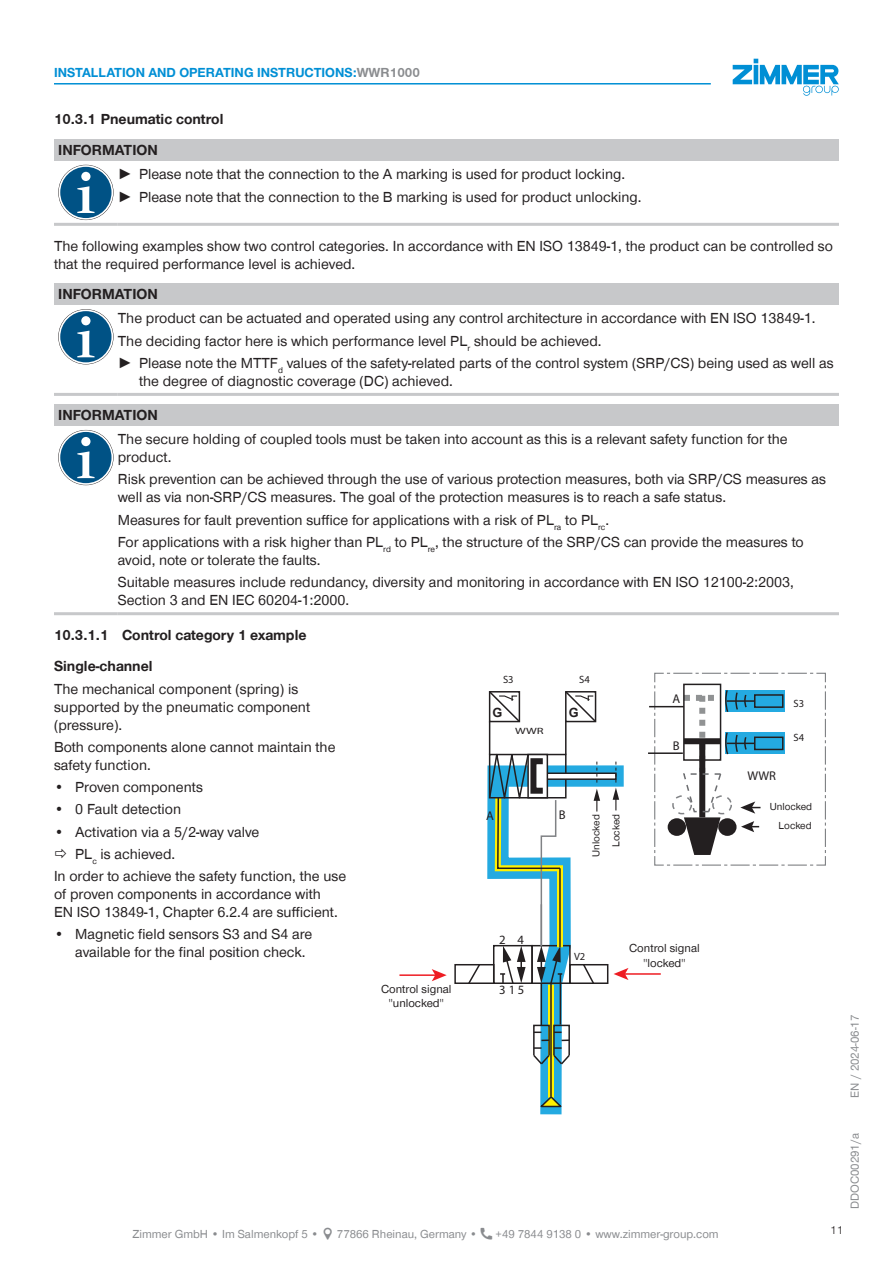
<style>
.page{position:relative;width:893px;height:1263px;background:#fff}
.page>*{position:absolute;margin:0;border:0;box-sizing:border-box;transform-origin:0 0}
.CB_AF_TD-Text{font:15px/18px "Zimmer Group Sans Global";color:#231f20}
.CB_AF_TD-Text-2{font:700 15px "Zimmer Group Sans Global";color:#231f20}
.CB_AF_TD-Signalwort{font:700 15px "Zimmer Group Sans Global";color:#231f20}
.CB_AF_TD-Kopfzeile{font:700 13.5px "Zimmer Group Sans Global";color:#008fd5}
.t1{font:12.75px "Myriad Pro";letter-spacing:.1em;color:#231f20}
.t2{font:700 12.75px "Arial";color:#231f20}
.CB_AF_TD-Fusszeile{font:12px "Zimmer Group Sans Global";color:#8a8c8f}
.t3{font:12px/14.4px "Zimmer Group Sans Global";color:#231f20;text-align:center}
.CB_AF_TD-Seitenrand{font:12px "Zimmer Group Sans";color:#8a8c8f}
.CB_AF_Seitenzahl_rechts{font:300 12px "Zimmer Group Sans";color:#231f20}
.t4{font:10.65px "Myriad Pro";color:#231f20}
.t5{font:10.5px/19.2px "Zimmer Group Sans Global";color:#231f20;text-align:right}
.t6{font:9.15px "Myriad Pro";color:#231f20;scale:1.39 1}
.s1{color:#8a8c8f}
.s2{font-family:"Zimmer Group Sans"}
</style>
<div class="page">
<svg style="left:733px;top:59px;width:106px;height:37px"></svg>
<div style="left:54px;top:139px;width:785px;height:22px;background:#c7c8ca"></div>
<hr style="left:54px;top:223px;width:64px;height:3px;background:#c7c8ca">
<hr style="left:118px;top:223px;width:721px;height:3px;background:#c7c8ca">
<svg style="left:58px;top:165px;width:56px;height:55px"></svg>
<svg style="left:59px;top:165px;width:54px;height:55px"></svg>
<div style="left:60px;top:167px;width:52px;height:51px;background:#005285;border-radius:50%"></div>
<svg style="left:77px;top:186px;width:18px;height:27px"></svg>
<div style="left:81px;top:172px;width:9px;height:9px;background:#fff;border-radius:50%"></div>
<div style="left:54px;top:284px;width:785px;height:21px;background:#c7c8ca"></div>
<hr style="left:54px;top:393px;width:64px;height:3px;background:#c7c8ca">
<hr style="left:118px;top:393px;width:721px;height:3px;background:#c7c8ca">
<svg style="left:58px;top:309px;width:56px;height:55px"></svg>
<svg style="left:59px;top:309px;width:54px;height:55px"></svg>
<div style="left:60px;top:311px;width:52px;height:51px;background:#005285;border-radius:50%"></div>
<svg style="left:77px;top:331px;width:18px;height:26px"></svg>
<div style="left:81px;top:316px;width:9px;height:9px;background:#fff;border-radius:50%"></div>
<div style="left:54px;top:404px;width:785px;height:22px;background:#c7c8ca"></div>
<hr style="left:54px;top:612px;width:64px;height:3px;background:#c7c8ca">
<hr style="left:118px;top:612px;width:721px;height:3px;background:#c7c8ca">
<svg style="left:58px;top:430px;width:56px;height:55px"></svg>
<svg style="left:59px;top:430px;width:54px;height:55px"></svg>
<div style="left:60px;top:432px;width:52px;height:51px;background:#005285;border-radius:50%"></div>
<svg style="left:77px;top:451px;width:18px;height:27px"></svg>
<div style="left:81px;top:437px;width:9px;height:9px;background:#fff;border-radius:50%"></div>
<svg style="left:487px;top:761px;width:142px;height:354px"></svg>
<div style="left:454px;top:964px;width:40px;height:20px;border:2px solid #231f20"></div>
<div style="left:531px;top:945px;width:40px;height:39px;border:2px solid #231f20"></div>
<div style="left:569px;top:964px;width:39px;height:20px;border:2px solid #231f20"></div>
<svg style="left:582px;top:963px;width:13px;height:22px"></svg>
<svg style="left:467px;top:964px;width:14px;height:20px"></svg>
<div style="left:548px;top:985px;width:6px;height:113px;background:#fff101"></div>
<hr style="left:550px;top:983px;width:2px;height:114px;background:#231f20">
<div style="left:533px;top:1025px;width:17px;height:31px;border:2px solid #231f20"></div>
<svg style="left:534px;top:1031px;width:7px;height:2px"></svg>
<svg style="left:541px;top:1039px;width:8px;height:2px"></svg>
<svg style="left:537px;top:1095px;width:26px;height:13px"></svg>
<hr style="left:399px;top:974px;width:37px;height:2px;background:#ee1d23">
<svg style="left:432px;top:969px;width:15px;height:12px"></svg>
<hr style="left:624px;top:973px;width:37px;height:2px;background:#ee1d23">
<svg style="left:614px;top:968px;width:14px;height:12px"></svg>
<hr style="left:541px;top:983px;width:1px;height:43px;background:#231f20">
<div style="left:553px;top:1025px;width:17px;height:31px;border:2px solid #231f20"></div>
<svg style="left:554px;top:1031px;width:8px;height:2px"></svg>
<svg style="left:562px;top:1039px;width:7px;height:2px"></svg>
<svg style="left:532px;top:1047px;width:39px;height:19px"></svg>
<hr style="left:560px;top:983px;width:1px;height:41px;background:#231f20">
<svg style="left:654px;top:672px;width:172px;height:194px"></svg>
<hr style="left:727px;top:700px;width:28px;height:2px;background:#231f20">
<div style="left:538px;top:773px;width:78px;height:6px;background:#fff"></div>
<div style="left:537px;top:772px;width:80px;height:8px;border:2px solid #231f20"></div>
<svg style="left:565px;top:691px;width:32px;height:32px"></svg>
<svg style="left:488px;top:691px;width:33px;height:33px"></svg>
<hr style="left:489px;top:721px;width:1px;height:33px;background:#231f20">
<hr style="left:565px;top:721px;width:2px;height:33px;background:#231f20">
<svg style="left:594px;top:762px;width:6px;height:49px"></svg>
<svg style="left:613px;top:762px;width:6px;height:48px"></svg>
<svg style="left:488px;top:746px;width:78px;height:239px"></svg>
<hr style="left:649px;top:706px;width:35px;height:1px;background:#231f20">
<hr style="left:648px;top:752px;width:35px;height:2px;background:#231f20">
<hr style="left:54px;top:83px;width:657px;height:2px;background:#008fd5">
<p class="CB_AF_TD-Kopfzeile" style="left:54px;top:65px;width:368px">INSTALLATION AND OPERATING INSTRUCTIONS:<span class="s1">WWR1000</span></p>
<p class="CB_AF_TD-Text-2" style="left:54px;top:110px;width:171px">10.3.1 Pneumatic control</p>
<p class="CB_AF_TD-Signalwort" style="left:58px;top:141px;width:101px">INFORMATION</p>
<p class="CB_AF_TD-Text" style="left:118px;top:165px;width:509px"><span class="s2">►</span> Please note that the connection to the A marking is used for product locking.</p>
<p class="CB_AF_TD-Text" style="left:118px;top:188px;width:525px"><span class="s2">►</span> Please note that the connection to the B marking is used for product unlocking.</p>
<p class="CB_AF_TD-Text" style="left:54px;top:237px;width:780px">The following examples show two control categories. In accordance with EN ISO 13849-1, the product can be controlled so that the required performance level is achieved.</p>
<p class="CB_AF_TD-Signalwort" style="left:58px;top:285px;width:101px">INFORMATION</p>
<p class="CB_AF_TD-Text" style="left:118px;top:309px;width:699px">The product can be actuated and operated using any control architecture in accordance with EN ISO 13849-1.</p>
<p class="CB_AF_TD-Text" style="left:118px;top:331px;width:485px">The deciding factor here is which performance level PL<sub>r</sub> should be achieved.</p>
<p class="CB_AF_TD-Text" style="left:139px;top:354px;width:696px;text-indent:-21px"><span class="s2">►</span> Please note the MTTF<sub>d</sub> values of the safety-related parts of the control system (SRP/CS) being used as well as the degree of diagnostic coverage (DC) achieved.</p>
<p class="CB_AF_TD-Signalwort" style="left:58px;top:406px;width:101px">INFORMATION</p>
<p class="CB_AF_TD-Text" style="left:118px;top:430px;width:671px">The secure holding of coupled tools must be taken into account as this is a relevant safety function for the product.</p>
<p class="CB_AF_TD-Text" style="left:118px;top:470px;width:710px">Risk prevention can be achieved through the use of various protection measures, both via SRP/CS measures as well as via non-SRP/CS measures. The goal of the protection measures is to reach a safe status.</p>
<p class="CB_AF_TD-Text" style="left:118px;top:510px;width:493px">Measures for fault prevention suffice for applications with a risk of PL<sub>ra</sub> to PL<sub>rc</sub>.</p>
<p class="CB_AF_TD-Text" style="left:118px;top:533px;width:687px">For applications with a risk higher than PL<sub>rd</sub> to PL<sub>re</sub>, the structure of the SRP/CS can provide the measures to avoid, note or tolerate the faults.</p>
<p class="CB_AF_TD-Text" style="left:118px;top:573px;width:678px">Suitable measures include redundancy, diversity and monitoring in accordance with EN ISO 12100-2:2003,<br>Section 3 and EN IEC 60204-1:2000.</p>
<p class="CB_AF_TD-Text-2" style="left:54px;top:626px;width:254px">10.3.1.1 Control category 1 example</p>
<p class="CB_AF_TD-Text-2" style="left:54px;top:657px;width:100px">Single-channel</p>
<p class="CB_AF_TD-Text" style="left:54px;top:679px;width:258px">The mechanical component (spring) is supported by the pneumatic component (pressure).</p>
<p class="CB_AF_TD-Text" style="left:54px;top:738px;width:283px">Both components alone cannot maintain the safety function.</p>
<p class="CB_AF_TD-Text" style="left:54px;top:778px;width:150px">• Proven components</p>
<p class="CB_AF_TD-Text" style="left:54px;top:800px;width:129px">• 0 Fault detection</p>
<p class="CB_AF_TD-Text" style="left:54px;top:822px;width:207px">• Activation via a 5/2-way valve</p>
<p class="CB_AF_TD-Text" style="left:75px;top:845px;width:102px">PL<sub>c</sub> is achieved.</p>
<p class="CB_AF_TD-Text" style="left:54px;top:867px;width:294px">In order to achieve the safety function, the use of proven components in accordance with<br>EN ISO 13849-1, Chapter 6.2.4 are sufficient.</p>
<p class="CB_AF_TD-Text" style="left:75px;top:925px;width:239px;text-indent:-21px">• Magnetic field sensors S3 and S4 are available for the final position check.</p>
<p class="t1" style="left:499px;top:982px;width:26px">315</p>
<p class="t4" style="left:503px;top:673px;width:12px">S3</p>
<p class="t4" style="left:579px;top:673px;width:12px">S4</p>
<p class="t1" style="left:672px;top:691px;width:9px">A</p>
<p class="t1" style="left:673px;top:737px;width:8px">B</p>
<p class="t4" style="left:793px;top:697px;width:12px">S3</p>
<p class="t4" style="left:793px;top:731px;width:12px">S4</p>
<p class="t2" style="left:493px;top:704px;width:11px">G</p>
<p class="t2" style="left:569px;top:704px;width:11px">G</p>
<p class="t6" style="left:515px;top:725px;width:22px">WWR</p>
<p class="t1" style="left:747px;top:767px;width:30px">WWR</p>
<p class="t5" style="left:770px;top:797px;width:44px">Unlocked<br>Locked</p>
<p class="t1" style="left:486px;top:807px;width:9px">A</p>
<p class="t1" style="left:559px;top:807px;width:8px">B</p>
<p class="t5" style="left:586px;top:856px;width:44px;line-height:20px;rotate:-90deg">Unlocked<br>Locked</p>
<p class="t1" style="left:499px;top:932px;width:8px">2</p>
<p class="t1" style="left:518px;top:932px;width:8px">4</p>
<p class="t3" style="left:629px;top:941px;width:72px">Control signal "locked"</p>
<p class="t4" style="left:574px;top:950px;width:13px">V2</p>
<p class="t3" style="left:381px;top:981px;width:72px">Control signal "unlocked"</p>
<p class="CB_AF_TD-Seitenrand" style="left:847px;top:1097px;width:84px;rotate:-90deg">EN / 2024-06-17</p>
<p class="CB_AF_TD-Fusszeile" style="left:132px;top:1227px;width:188px">Zimmer GmbH • Im Salmenkopf 5 •</p>
<p class="CB_AF_TD-Fusszeile" style="left:337px;top:1227px;width:142px">77866 Rheinau, Germany •</p>
<p class="CB_AF_TD-Fusszeile" style="left:496px;top:1227px;width:225px">+49 7844 9138 0 • www.zimmer-group.com</p>
<p class="CB_AF_Seitenzahl_rechts" style="left:830px;top:1222px;width:15px">11</p>
<p class="CB_AF_TD-Seitenrand" style="left:847px;top:1209px;width:77px;rotate:-90deg">DDOC00291/a</p>
</div>
